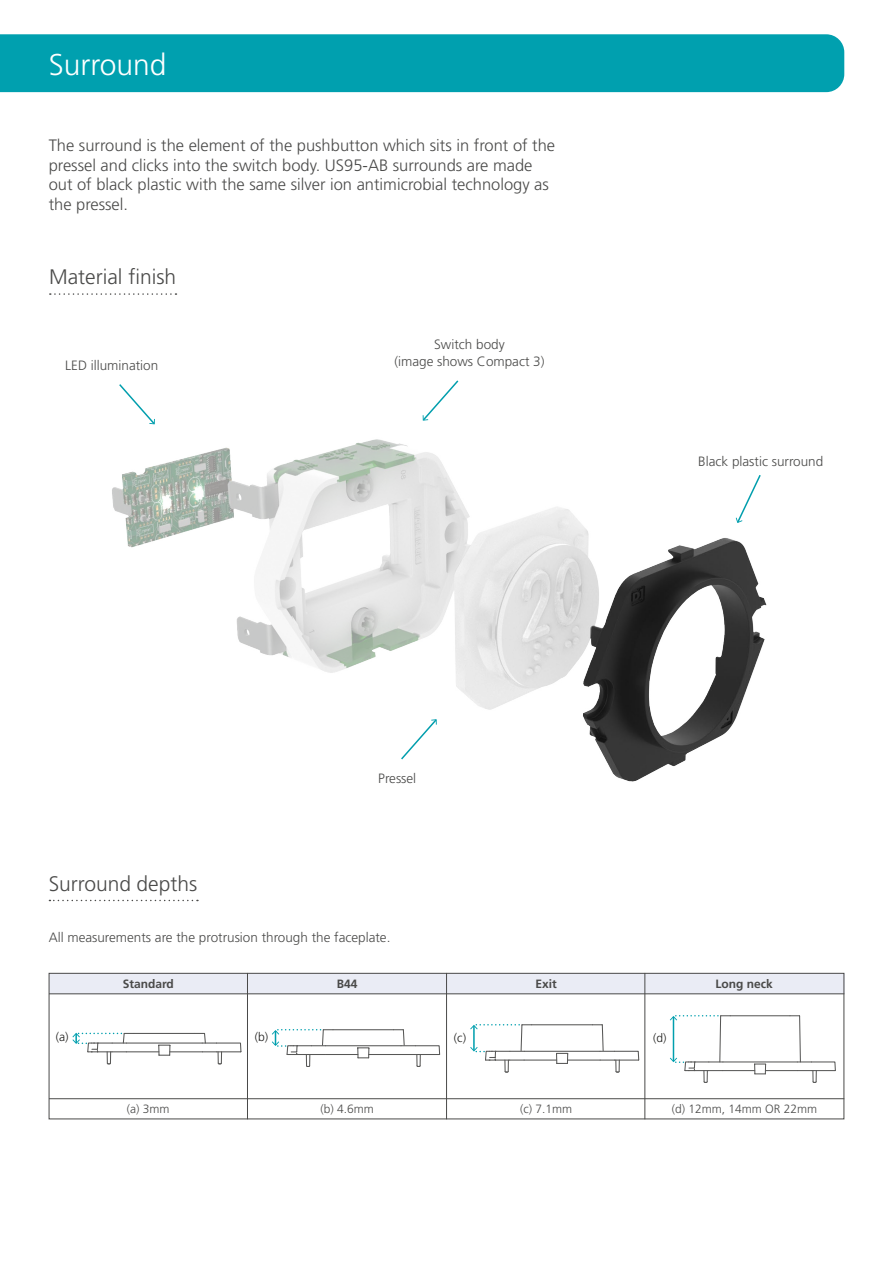
<style>
.page{position:relative;width:893px;height:1263px;background:#fff}
.page>*{position:absolute;margin:0;border:0;box-sizing:border-box;transform-origin:0 0}
.t1{font:30px "Frutiger LT 45 Lt";color:#fff}
.t2{font:21px "Frutiger LT 45 Lt";color:#4a4a49}
.t3{font:16.5px/19.8px "Frutiger LT 45 Lt";color:#4a4a49}
.t4{font:13.5px/16.2px "Frutiger LT 45 Lt";color:#4a4a49;text-align:center}
.t5{font:12.15px "Frutiger LT 45 Lt";color:#1d1d1b}
.t6{font:12px "Frutiger LT 45 Lt";color:#4a4a49}
.t7{font:12px "Frutiger LT 65 Bd";color:#4a4a49}
.t8{font:12px "Frutiger LT 45 Lt";color:#1d1d1b}
</style>
<div class="page">
<div style="left:0;top:34px;width:844px;height:58px;background:#00a0af"></div>
<svg style="left:50px;top:293px;width:126px;height:2px"></svg>
<svg style="left:49px;top:900px;width:149px;height:1px"></svg>
<div style="left:49px;top:973px;width:795px;height:20px;background:#eaecf5"></div>
<div style="left:49px;top:973px;width:795px;height:146px;border:1px solid #4a4a49"></div>
<hr style="left:49px;top:993px;width:795px;height:1px;background:#4a4a49">
<hr style="left:49px;top:1098px;width:795px;height:1px;background:#4a4a49">
<hr style="left:247px;top:973px;width:1px;height:146px;background:#4a4a49">
<hr style="left:446px;top:973px;width:1px;height:146px;background:#4a4a49">
<hr style="left:644px;top:973px;width:1px;height:146px;background:#4a4a49">
<hr style="left:333px;top:1029px;width:61px;height:1px;background:#575756">
<hr style="left:326px;top:1045px;width:75px;height:1px;background:#575756">
<svg style="left:394px;top:1029px;width:47px;height:38px"></svg>
<hr style="left:325px;top:1054px;width:33px;height:1px;background:#575756">
<hr style="left:369px;top:1054px;width:32px;height:1px;background:#575756">
<svg style="left:357px;top:1047px;width:13px;height:11px"></svg>
<svg style="left:272px;top:1029px;width:61px;height:38px"></svg>
<hr style="left:532px;top:1024px;width:61px;height:1px;background:#575756">
<hr style="left:524px;top:1051px;width:76px;height:1px;background:#575756">
<svg style="left:593px;top:1024px;width:47px;height:49px"></svg>
<hr style="left:524px;top:1059px;width:33px;height:1px;background:#575756">
<hr style="left:567px;top:1059px;width:33px;height:1px;background:#575756">
<svg style="left:555px;top:1052px;width:14px;height:12px"></svg>
<svg style="left:470px;top:1024px;width:62px;height:49px"></svg>
<hr style="left:730px;top:1015px;width:60px;height:1px;background:#575756">
<hr style="left:723px;top:1061px;width:74px;height:1px;background:#575756">
<svg style="left:790px;top:1015px;width:46px;height:68px"></svg>
<hr style="left:723px;top:1070px;width:32px;height:1px;background:#575756">
<hr style="left:765px;top:1070px;width:32px;height:1px;background:#575756">
<svg style="left:754px;top:1063px;width:13px;height:11px"></svg>
<svg style="left:670px;top:1015px;width:60px;height:68px"></svg>
<hr style="left:134px;top:1033px;width:61px;height:1px;background:#575756">
<hr style="left:126px;top:1042px;width:76px;height:1px;background:#575756">
<svg style="left:195px;top:1032px;width:47px;height:33px"></svg>
<hr style="left:126px;top:1051px;width:33px;height:1px;background:#575756">
<hr style="left:170px;top:1051px;width:32px;height:1px;background:#575756">
<svg style="left:158px;top:1044px;width:13px;height:12px"></svg>
<svg style="left:72px;top:1032px;width:62px;height:33px"></svg>
<img style="left:112px;top:439px;width:655px;height:343px">
<svg style="left:399px;top:718px;width:39px;height:43px"></svg>
<svg style="left:119px;top:384px;width:36px;height:41px"></svg>
<svg style="left:422px;top:380px;width:37px;height:41px"></svg>
<svg style="left:736px;top:473px;width:26px;height:51px"></svg>
<h1 class="t1" style="left:49px;top:48px;width:119px">Surround</h1>
<p class="t3" style="left:49px;top:135px;width:508px">The surround is the element of the pushbutton which sits in front of the pressel and clicks into the switch body. US95-AB surrounds are made out of black plastic with the same silver ion antimicrobial technology as the pressel.</p>
<p class="t2" style="left:49px;top:265px;width:129px">Material finish</p>
<p class="t4" style="left:65px;top:357px;width:95px">LED illumination</p>
<p class="t4" style="left:394px;top:337px;width:152px">Switch body<br>(image shows Compact 3)</p>
<p class="t4" style="left:378px;top:771px;width:40px">Pressel</p>
<p class="t4" style="left:698px;top:453px;width:127px">Black plastic surround</p>
<p class="t2" style="left:49px;top:871px;width:150px">Surround depths</p>
<p class="t4" style="left:49px;top:929px;width:343px">All measurements are the protrusion through the faceplate.</p>
<p class="t7" style="left:123px;top:977px;width:53px">Standard</p>
<p class="t7" style="left:337px;top:977px;width:22px">B44</p>
<p class="t7" style="left:535px;top:977px;width:23px">Exit</p>
<p class="t7" style="left:715px;top:977px;width:59px">Long neck</p>
<p class="t5" style="left:56px;top:1030px;width:14px">(a)</p>
<p class="t5" style="left:255px;top:1029px;width:15px">(b)</p>
<p class="t5" style="left:454px;top:1030px;width:14px">(c)</p>
<p class="t8" style="left:653px;top:1031px;width:15px">(d)</p>
<p class="t6" style="left:127px;top:1102px;width:44px">(a) 3mm</p>
<p class="t6" style="left:321px;top:1102px;width:55px">(b) 4.6mm</p>
<p class="t6" style="left:520px;top:1102px;width:54px">(c) 7.1mm</p>
<p class="t6" style="left:672px;top:1102px;width:147px">(d) 12mm, 14mm OR 22mm</p>
</div>
